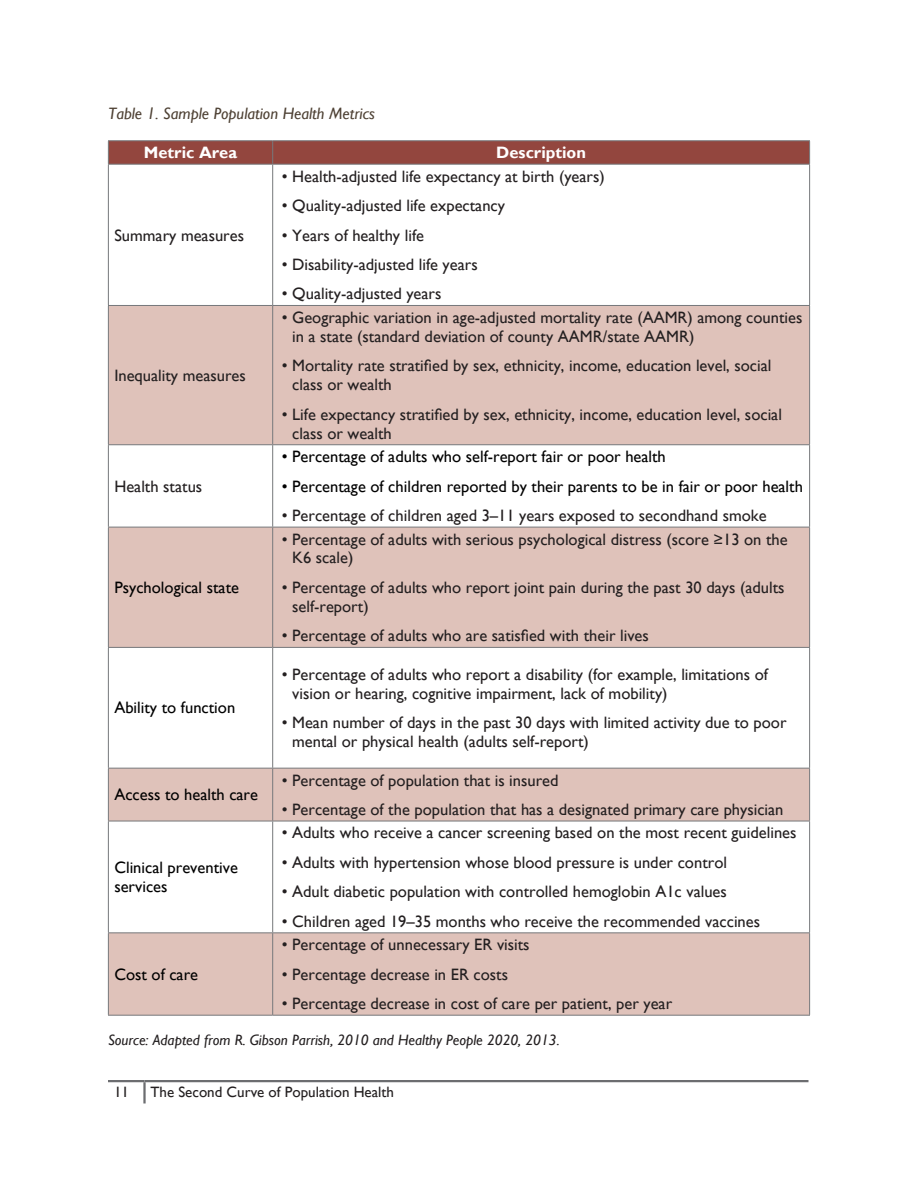
<style>
.page{position:relative;width:918px;height:1188px;background:#fff}
.page>*{position:absolute;margin:0;border:0;box-sizing:border-box;transform-origin:0 0}
.t1{font:16.5px/18.9px "Gill Sans";color:#231f20}
.t2{font:16.5px/18.9px "Gill Sans";color:#000}
.Figure{font:italic 16.5px "Gill Sans";color:#4e4134}
.t3{font:700 16.5px "Gill Sans";color:#fff}
.t4{font:italic 15px "Gill Sans";color:#231f20}
.t5{font:15px "Gill Sans";color:#231f20}
</style>
<div class="page">
<hr style="left:108px;top:1080px;width:37px;height:2px;background:#6c6d70">
<hr style="left:145px;top:1080px;width:663px;height:2px;background:#6c6d70">
<hr style="left:143px;top:1082px;width:3px;height:21px;background:#6c6d70">
<svg style="left:109px;top:306px;width:700px;height:709px;fill:#dfc2ba"></svg>
<hr style="left:108px;top:140px;width:165px;height:1px;background:#76787b">
<hr style="left:273px;top:140px;width:537px;height:1px;background:#76787b">
<svg style="left:108px;top:141px;width:702px;height:23px;background:#92473f"></svg>
<hr style="left:108px;top:164px;width:165px;height:1px;background:#76787b">
<hr style="left:108px;top:165px;width:1px;height:140px;background:#76787b">
<hr style="left:273px;top:164px;width:537px;height:1px;background:#76787b">
<hr style="left:272px;top:165px;width:1px;height:140px;background:#76787b">
<hr style="left:809px;top:165px;width:1px;height:140px;background:#76787b">
<hr style="left:108px;top:305px;width:165px;height:1px;background:#76787b">
<hr style="left:108px;top:306px;width:1px;height:138px;background:#76787b">
<hr style="left:273px;top:305px;width:537px;height:1px;background:#76787b">
<hr style="left:272px;top:306px;width:1px;height:138px;background:#76787b">
<hr style="left:809px;top:306px;width:1px;height:138px;background:#76787b">
<hr style="left:108px;top:444px;width:165px;height:1px;background:#76787b">
<hr style="left:108px;top:445px;width:1px;height:82px;background:#76787b">
<hr style="left:273px;top:444px;width:537px;height:1px;background:#76787b">
<hr style="left:272px;top:445px;width:1px;height:82px;background:#76787b">
<hr style="left:809px;top:445px;width:1px;height:82px;background:#76787b">
<hr style="left:108px;top:648px;width:1px;height:120px;background:#76787b">
<hr style="left:272px;top:648px;width:1px;height:120px;background:#76787b">
<hr style="left:809px;top:648px;width:1px;height:120px;background:#76787b">
<hr style="left:108px;top:821px;width:1px;height:111px;background:#76787b">
<hr style="left:272px;top:821px;width:1px;height:111px;background:#76787b">
<hr style="left:809px;top:821px;width:1px;height:111px;background:#76787b">
<hr style="left:273px;top:527px;width:537px;height:1px;background:#76787b">
<hr style="left:809px;top:527px;width:1px;height:120px;background:#76787b">
<hr style="left:273px;top:647px;width:537px;height:1px;background:#76787b">
<hr style="left:108px;top:527px;width:165px;height:1px;background:#76787b">
<hr style="left:108px;top:527px;width:1px;height:120px;background:#76787b">
<hr style="left:272px;top:527px;width:1px;height:120px;background:#76787b">
<hr style="left:108px;top:647px;width:165px;height:1px;background:#76787b">
<hr style="left:108px;top:768px;width:165px;height:1px;background:#76787b">
<hr style="left:108px;top:769px;width:1px;height:52px;background:#76787b">
<hr style="left:108px;top:821px;width:165px;height:1px;background:#76787b">
<hr style="left:273px;top:768px;width:537px;height:1px;background:#76787b">
<hr style="left:272px;top:769px;width:1px;height:52px;background:#76787b">
<hr style="left:809px;top:769px;width:1px;height:52px;background:#76787b">
<hr style="left:273px;top:821px;width:537px;height:1px;background:#76787b">
<hr style="left:108px;top:932px;width:165px;height:1px;background:#76787b">
<hr style="left:108px;top:933px;width:1px;height:82px;background:#76787b">
<hr style="left:108px;top:1015px;width:165px;height:1px;background:#76787b">
<hr style="left:273px;top:932px;width:537px;height:1px;background:#76787b">
<hr style="left:272px;top:933px;width:1px;height:82px;background:#76787b">
<hr style="left:809px;top:933px;width:1px;height:82px;background:#76787b">
<hr style="left:273px;top:1015px;width:537px;height:1px;background:#76787b">
<p class="Figure" style="left:108px;top:104px;width:268px">Table 1. Sample Population Health Metrics</p>
<p class="t3" style="left:144px;top:143px;width:95px">Metric Area</p>
<p class="t3" style="left:496px;top:143px;width:91px">Description</p>
<p class="t1" style="left:114px;top:226px;width:131px">Summary measures</p>
<p class="t1" style="left:114px;top:366px;width:133px">Inequality measures</p>
<p class="t1" style="left:114px;top:477px;width:89px">Health status</p>
<p class="t2" style="left:114px;top:578px;width:126px">Psychological state</p>
<p class="t2" style="left:114px;top:699px;width:122px">Ability to function</p>
<p class="t2" style="left:114px;top:786px;width:145px">Access to health care</p>
<p class="t2" style="left:114px;top:858px;width:125px">Clinical preventive services</p>
<p class="t1" style="left:282px;top:167px;width:325px">• Health-adjusted life expectancy at birth (years)</p>
<p class="t1" style="left:282px;top:196px;width:225px">• Quality-adjusted life expectancy</p>
<p class="t1" style="left:282px;top:226px;width:144px">• Years of healthy life</p>
<p class="t1" style="left:282px;top:255px;width:198px">• Disability-adjusted life years</p>
<p class="t1" style="left:282px;top:285px;width:161px">• Quality-adjusted years</p>
<p class="t1" style="left:292px;top:308px;width:512px;text-indent:-10px">• Geographic variation in age-adjusted mortality rate (AAMR) among counties in a state (standard deviation of county AAMR/state AAMR)</p>
<p class="t1" style="left:292px;top:357px;width:481px;text-indent:-10px">• Mortality rate stratified by sex, ethnicity, income, education level, social class or wealth</p>
<p class="t1" style="left:292px;top:405px;width:491px;text-indent:-10px">• Life expectancy stratified by sex, ethnicity, income, education level, social class or wealth</p>
<p class="t2" style="left:282px;top:447px;width:386px">• Percentage of adults who self-report fair or poor health</p>
<p class="t2" style="left:282px;top:477px;width:523px">• Percentage of children reported by their parents to be in fair or poor health</p>
<p class="t1" style="left:282px;top:506px;width:487px">• Percentage of children aged 3–11 years exposed to secondhand smoke</p>
<p class="t1" style="left:292px;top:530px;width:497px;text-indent:-10px">• Percentage of adults with serious psychological distress (score ≥13 on the<br>K6 scale)</p>
<p class="t1" style="left:292px;top:578px;width:494px;text-indent:-10px">• Percentage of adults who report joint pain during the past 30 days (adults self-report)</p>
<p class="t1" style="left:282px;top:627px;width:369px">• Percentage of adults who are satisfied with their lives</p>
<p class="t1" style="left:292px;top:665px;width:477px;text-indent:-10px">• Percentage of adults who report a disability (for example, limitations of vision or hearing, cognitive impairment, lack of mobility)</p>
<p class="t1" style="left:292px;top:713px;width:496px;text-indent:-10px">• Mean number of days in the past 30 days with limited activity due to poor mental or physical health (adults self-report)</p>
<p class="t1" style="left:282px;top:771px;width:278px">• Percentage of population that is insured</p>
<p class="t1" style="left:282px;top:800px;width:503px">• Percentage of the population that has a designated primary care physician</p>
<p class="t1" style="left:282px;top:824px;width:516px">• Adults who receive a cancer screening based on the most recent guidelines</p>
<p class="t1" style="left:282px;top:853px;width:447px">• Adults with hypertension whose blood pressure is under control</p>
<p class="t1" style="left:282px;top:883px;width:447px">• Adult diabetic population with controlled hemoglobin A1c values</p>
<p class="t1" style="left:282px;top:912px;width:480px">• Children aged 19–35 months who receive the recommended vaccines</p>
<p class="t1" style="left:282px;top:936px;width:249px">• Percentage of unnecessary ER visits</p>
<p class="t1" style="left:282px;top:965px;width:228px">• Percentage decrease in ER costs</p>
<p class="t1" style="left:282px;top:995px;width:392px">• Percentage decrease in cost of care per patient, per year</p>
<p class="t4" style="left:108px;top:1031px;width:453px">Source: Adapted from R. Gibson Parrish, 2010 and Healthy People 2020, 2013.</p>
<p class="t2" style="left:114px;top:965px;width:85px">Cost of care</p>
<p class="t5" style="left:114px;top:1084px;width:16px">11</p>
<p class="t5" style="left:151px;top:1084px;width:245px">The Second Curve of Population Health</p>
</div>
